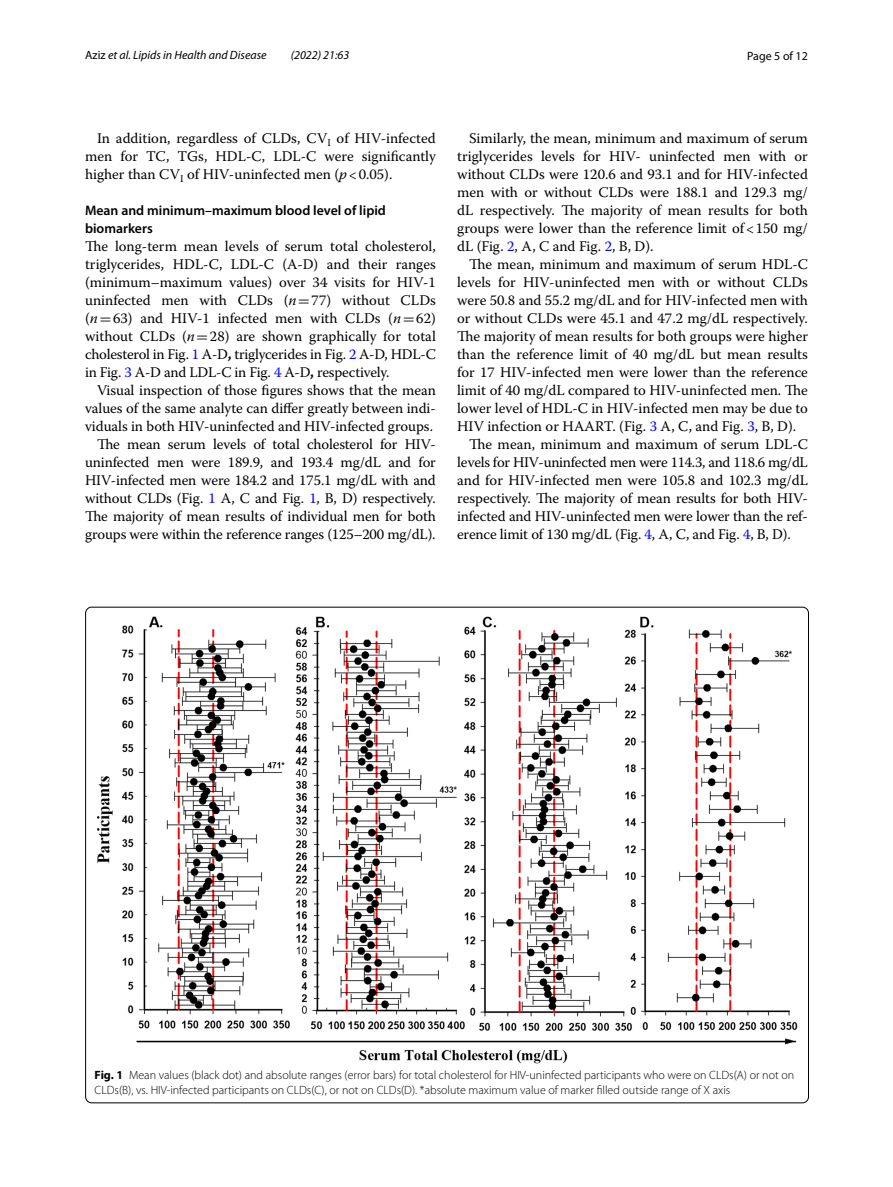
<style>
.page{position:relative;width:893px;height:1187px;background:#fff}
.page>*{position:absolute;margin:0;border:0;box-sizing:border-box;transform-origin:0 0}
.t1{font:14.7px/18px "Warnock Pro";letter-spacing:-.005em;color:#000;text-align:justify}
.t2{font:600 13.8px/18px "Myriad Pro";color:#000}
.t3{font:300 12px/15px "Myriad Pro";color:#000}
.t4{font:italic 12px "Myriad Pro";color:#000}
.t5{font:12px "Myriad Pro";color:#000}
.s1{font-style:normal}
.s2{font-style:italic}
.s3{font-family:"MTSY"}
.s4{color:#00f}
.s5{font-weight:700}
</style>
<div class="page">
<img style="left:97px;top:616px;width:700px;height:447px">
<p class="t4" style="left:85px;top:48px;width:183px"><span class="s1">Aziz</span> et al. Lipids in Health and Disease</p>
<p class="t4" style="left:291px;top:48px;width:60px">(2022) 21:63</p>
<p class="t5" style="left:747px;top:48px;width:62px">Page 5 of 12</p>
<p class="t1" style="left:85px;top:128px;width:352px;text-indent:12px">In addition, regardless of CLDs, CV<sub>I</sub> of HIV-infected men for TC, TGs, HDL-C, LDL-C were significantly higher than CV<sub>I</sub> of HIV-uninfected men (<span class="s2">p</span>&lt;0.05).</p>
<p class="t2" style="left:85px;top:201px;width:302px">Mean and minimum–maximum blood level of lipid biomarkers</p>
<p class="t1" style="left:85px;top:236px;width:352px">The long-term mean levels of serum total cholesterol, triglycerides, HDL-C, LDL-C (A-D) and their ranges (minimum–maximum values) over 34 visits for HIV-1 uninfected men with CLDs (<span class="s2">n</span><span class="s3">=</span>77) without CLDs (<span class="s2">n</span><span class="s3">=</span>63) and HIV-1 infected men with CLDs (<span class="s2">n</span><span class="s3">=</span>62) without CLDs (<span class="s2">n</span><span class="s3">=</span>28) are shown graphically for total cholesterol in Fig. <span class="s4">1</span> A-D<span class="s5">,</span> triglycerides in Fig. <span class="s4">2</span> A-D, HDL-C in Fig. <span class="s4">3</span> A-D and LDL-C in Fig. <span class="s4">4</span> A-D<span class="s5">,</span> respectively.</p>
<p class="t1" style="left:85px;top:380px;width:352px;text-align:right">Visual inspection of those figures shows that the mean values of the same analyte can differ greatly between indi&shy;viduals in both HIV-uninfected and HIV-infected groups.<br>The mean serum levels of total cholesterol for HIV&shy;uninfected men were 189.9, and 193.4 mg/dL and for HIV-infected men were 184.2 and 175.1 mg/dL with and without CLDs (Fig. <span class="s4">1</span> A, C and Fig. <span class="s4">1</span>, B, D) respectively.<br>The majority of mean results of individual men for both groups were within the reference ranges (125–200 mg/dL).</p>
<p class="t1" style="left:457px;top:128px;width:352px;text-indent:12px">Similarly, the mean, minimum and maximum of serum triglycerides levels for HIV- uninfected men with or without CLDs were 120.6 and 93.1 and for HIV-infected men with or without CLDs were 188.1 and 129.3 mg/ dL respectively. The majority of mean results for both groups were lower than the reference limit of&lt;150 mg/ dL (Fig. <span class="s4">2</span>, A, C and Fig. <span class="s4">2</span>, B, D).</p>
<p class="t1" style="left:469px;top:254px;width:340px">The mean, minimum and maximum of serum HDL-C</p>
<p class="t1" style="left:457px;top:272px;width:352px">levels for HIV-uninfected men with or without CLDs</p>
<p class="t1" style="left:457px;top:290px;width:352px">were 50.8 and 55.2 mg/dL and for HIV-infected men with</p>
<p class="t1" style="left:457px;top:308px;width:352px">or without CLDs were 45.1 and 47.2 mg/dL respectively.</p>
<p class="t1" style="left:457px;top:326px;width:352px">The majority of mean results for both groups were higher</p>
<p class="t1" style="left:457px;top:344px;width:352px">than the reference limit of 40 mg/dL but mean results</p>
<p class="t1" style="left:457px;top:362px;width:352px">for 17 HIV-infected men were lower than the reference</p>
<p class="t1" style="left:457px;top:380px;width:352px">limit of 40 mg/dL compared to HIV-uninfected men. The</p>
<p class="t1" style="left:457px;top:398px;width:352px">lower level of HDL-C in HIV-infected men may be due to</p>
<p class="t1" style="left:457px;top:416px;width:341px">HIV infection or HAART. (Fig. <span class="s4">3</span> A, C, and Fig. <span class="s4">3</span>, B, D).</p>
<p class="t1" style="left:469px;top:434px;width:340px">The mean, minimum and maximum of serum LDL-C</p>
<p class="t1" style="left:457px;top:452px;width:352px">levels for HIV-uninfected men were 114.3, and 118.6 mg/dL</p>
<p class="t1" style="left:457px;top:470px;width:352px">and for HIV-infected men were 105.8 and 102.3 mg/dL</p>
<p class="t1" style="left:457px;top:488px;width:352px">respectively. The majority of mean results for both HIV-</p>
<p class="t1" style="left:457px;top:506px;width:352px">infected and HIV-uninfected men were lower than the ref-</p>
<p class="t1" style="left:457px;top:524px;width:335px">erence limit of 130 mg/dL (Fig. <span class="s4">4</span>, A, C, and Fig. <span class="s4">4</span>, B, D).</p>
<p class="t3" style="left:95px;top:1067px;width:701px"><span class="s5">Fig. 1</span> Mean values (black dot) and absolute ranges (error bars) for total cholesterol for HIV-uninfected participants who were on CLDs(A) or not on<br>CLDs(B), vs. HIV-infected participants on CLDs(C), or not on CLDs(D). *absolute maximum value of marker filled outside range of X axis</p>
</div>
